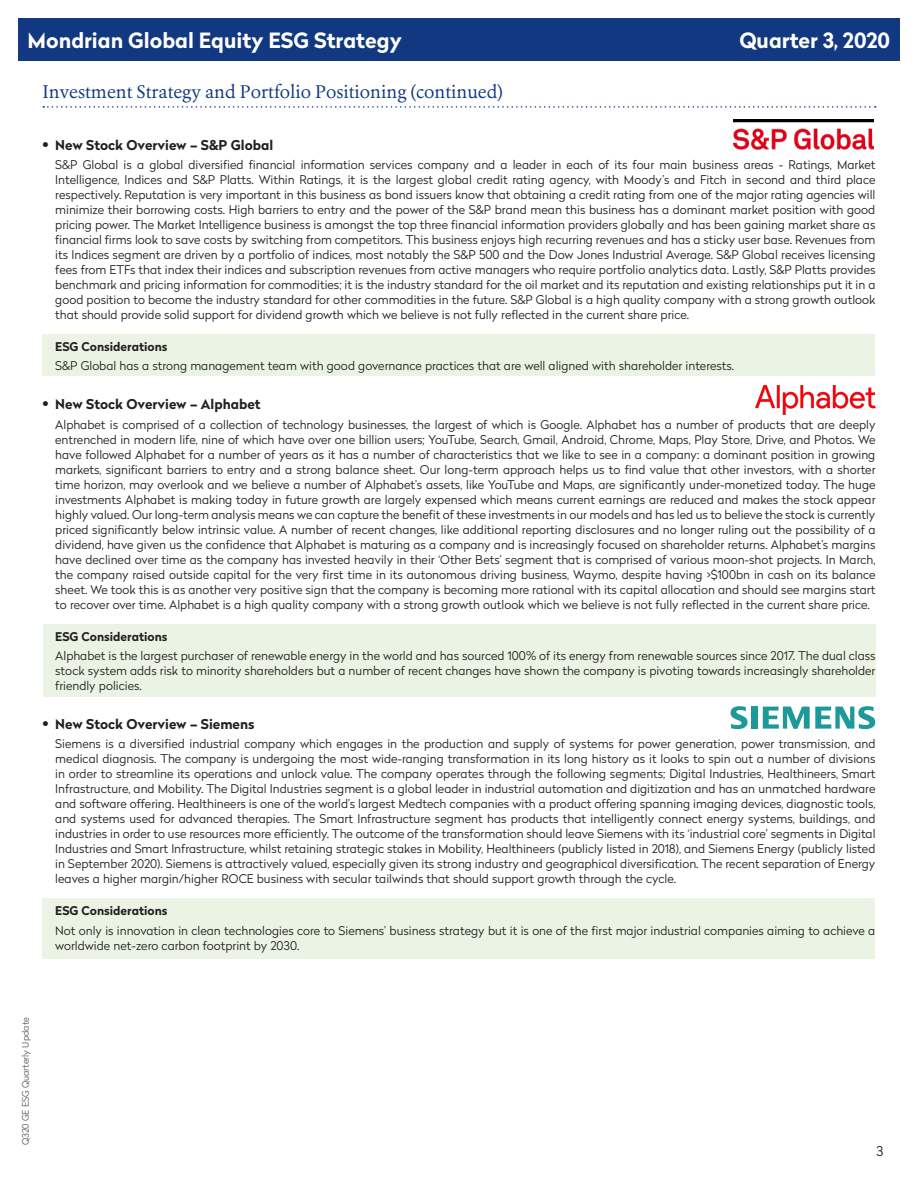
<style>
.page{position:relative;width:918px;height:1188px;background:#fff}
.page>*{position:absolute;margin:0;border:0;box-sizing:border-box;transform-origin:0 0}
.t1{font:700 21px "Radikal";color:#fff}
.Erato_Header_UNDERDO{font:18px "Erato";color:#113880}
.t2{font:700 13.5px "Radikal";color:#231f20}
.t3{font:300 13.5px "Radikal";color:#231f20}
.Commentary_Indented{font:300 12px/15px "Radikal";color:#231f20;text-align:justify}
.Commentary_Bold_Inde{font:700 12px "Radikal";color:#231f20}
.t4{font:300 9px "Radikal";color:#57585a}
.s1{font-size:21px}
</style>
<div class="page">
<div style="left:43px;top:898px;width:832px;height:61px;background:#ebf4e4"></div>
<div style="left:43px;top:624px;width:832px;height:73px;background:#ebf4e4"></div>
<div style="left:43px;top:335px;width:832px;height:41px;background:#ebf4e4"></div>
<div style="left:18px;top:18px;width:882px;height:43px;background:#113880"></div>
<svg style="left:43px;top:106px;width:833px;height:2px"></svg>
<img style="left:733px;top:119px;width:141px;height:31px">
<img style="left:755px;top:385px;width:120px;height:29px">
<svg style="left:731px;top:706px;width:26px;height:23px"></svg>
<svg style="left:763px;top:706px;width:112px;height:23px"></svg>
<p class="t1" style="left:28px;top:25px;width:376px">Mondrian Global Equity ESG Strategy</p>
<p class="t1" style="left:739px;top:25px;width:152px">Quarter 3, 2020</p>
<p class="Erato_Header_UNDERDO" style="left:43px;top:80px;width:462px">Investment Strategy and Portfolio Positioning (continued)</p>
<p class="t2" style="left:43px;top:135px;width:232px"><span class="s1">•</span> New Stock Overview – S&amp;P Global</p>
<p class="Commentary_Indented" style="left:55px;top:157px;width:822px">S&amp;P Global is a global diversified financial information services company and a leader in each of its four main business areas - Ratings, Market Intelligence, Indices and S&amp;P Platts. Within Ratings, it is the largest global credit rating agency, with Moody’s and Fitch in second and third place respectively. Reputation is very important in this business as bond issuers know that obtaining a credit rating from one of the major rating agencies will minimize their borrowing costs. High barriers to entry and the power of the S&amp;P brand mean this business has a dominant market position with good pricing power. The Market Intelligence business is amongst the top three financial information providers globally and has been gaining market share as financial firms look to save costs by switching from competitors. This business enjoys high recurring revenues and has a sticky user base. Revenues from its Indices segment are driven by a portfolio of indices, most notably the S&amp;P 500 and the Dow Jones Industrial Average. S&amp;P Global receives licensing fees from ETFs that index their indices and subscription revenues from active managers who require portfolio analytics data. Lastly, S&amp;P Platts provides benchmark and pricing information for commodities; it is the industry standard for the oil market and its reputation and existing relationships put it in a good position to become the industry standard for other commodities in the future. S&amp;P Global is a high quality company with a strong growth outlook that should provide solid support for dividend growth which we believe is not fully reflected in the current share price.</p>
<p class="Commentary_Bold_Inde" style="left:55px;top:338px;width:114px">ESG Considerations</p>
<p class="Commentary_Indented" style="left:55px;top:358px;width:680px">S&amp;P Global has a strong management team with good governance practices that are well aligned with shareholder interests.</p>
<p class="t2" style="left:43px;top:395px;width:220px"><span class="s1">•</span> New Stock Overview – Alphabet</p>
<p class="Commentary_Indented" style="left:55px;top:416px;width:822px">Alphabet is comprised of a collection of technology businesses, the largest of which is Google. Alphabet has a number of products that are deeply entrenched in modern life, nine of which have over one billion users; YouTube, Search, Gmail, Android, Chrome, Maps, Play Store, Drive, and Photos. We have followed Alphabet for a number of years as it has a number of characteristics that we like to see in a company: a dominant position in growing markets, significant barriers to entry and a strong balance sheet. Our long-term approach helps us to find value that other investors, with a shorter time horizon, may overlook and we believe a number of Alphabet’s assets, like YouTube and Maps, are significantly under-monetized today. The huge investments Alphabet is making today in future growth are largely expensed which means current earnings are reduced and makes the stock appear highly valued. Our long-term analysis means we can capture the benefit of these investments in our models and has led us to believe the stock is currently priced significantly below intrinsic value. A number of recent changes, like additional reporting disclosures and no longer ruling out the possibility of a dividend, have given us the confidence that Alphabet is maturing as a company and is increasingly focused on shareholder returns. Alphabet’s margins have declined over time as the company has invested heavily in their ‘Other Bets’ segment that is comprised of various moon-shot projects. In March, the company raised outside capital for the very first time in its autonomous driving business, Waymo, despite having &gt;$100bn in cash on its balance sheet. We took this is as another very positive sign that the company is becoming more rational with its capital allocation and should see margins start to recover over time. Alphabet is a high quality company with a strong growth outlook which we believe is not fully reflected in the current share price.</p>
<p class="Commentary_Bold_Inde" style="left:55px;top:628px;width:114px">ESG Considerations</p>
<p class="Commentary_Indented" style="left:55px;top:648px;width:822px">Alphabet is the largest purchaser of renewable energy in the world and has sourced 100% of its energy from renewable sources since 2017. The dual class stock system adds risk to minority shareholders but a number of recent changes have shown the company is pivoting towards increasingly shareholder friendly policies.</p>
<p class="t2" style="left:43px;top:715px;width:214px"><span class="s1">•</span> New Stock Overview – Siemens</p>
<p class="Commentary_Indented" style="left:55px;top:736px;width:822px">Siemens is a diversified industrial company which engages in the production and supply of systems for power generation, power transmission, and medical diagnosis. The company is undergoing the most wide-ranging transformation in its long history as it looks to spin out a number of divisions in order to streamline its operations and unlock value. The company operates through the following segments; Digital Industries, Healthineers, Smart Infrastructure, and Mobility. The Digital Industries segment is a global leader in industrial automation and digitization and has an unmatched hardware and software offering. Healthineers is one of the world’s largest Medtech companies with a product offering spanning imaging devices, diagnostic tools, and systems used for advanced therapies. The Smart Infrastructure segment has products that intelligently connect energy systems, buildings, and industries in order to use resources more efficiently. The outcome of the transformation should leave Siemens with its ‘industrial core’ segments in Digital Industries and Smart Infrastructure, whilst retaining strategic stakes in Mobility, Healthineers (publicly listed in 2018), and Siemens Energy (publicly listed in September 2020). Siemens is attractively valued, especially given its strong industry and geographical diversification. The recent separation of Energy leaves a higher margin/higher ROCE business with secular tailwinds that should support growth through the cycle.</p>
<p class="Commentary_Bold_Inde" style="left:55px;top:902px;width:114px">ESG Considerations</p>
<p class="Commentary_Indented" style="left:55px;top:922px;width:822px">Not only is innovation in clean technologies core to Siemens’ business strategy but it is one of the first major industrial companies aiming to achieve a worldwide net-zero carbon footprint by 2030.</p>
<p class="t4" style="left:19px;top:1145px;width:130px;rotate:-90deg">Q320 GE ESG Quarterly Update</p>
<p class="t3" style="left:876px;top:1141px;width:9px">3</p>
</div>
